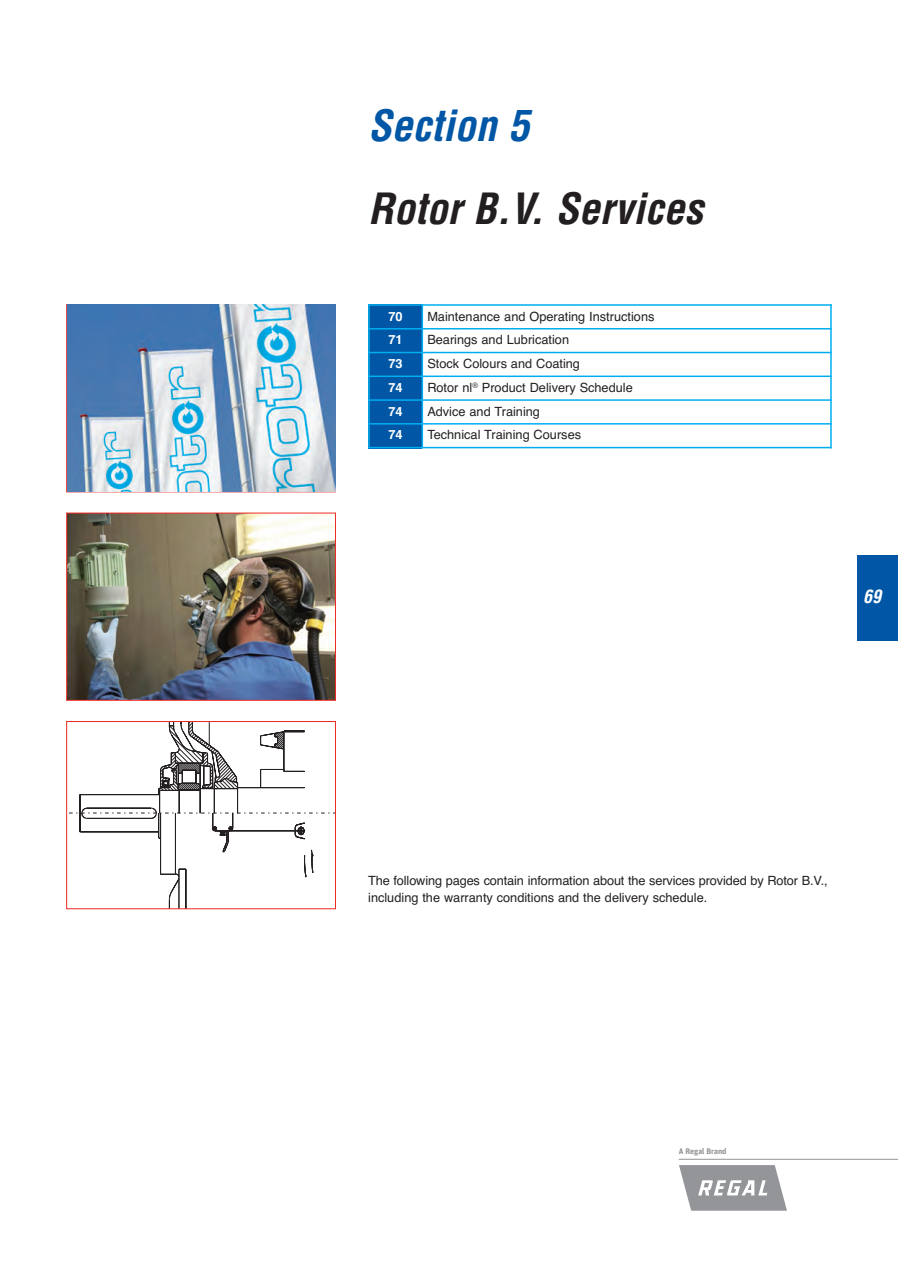
<style>
.page{position:relative;width:898px;height:1268px;background:#fff}
.page>*{position:absolute;margin:0;border:0;box-sizing:border-box;transform-origin:0 0}
.t1{font:italic 700 condensed 42px "Helvetica";color:#231f20}
.t2{font:italic 700 condensed 42px "Helvetica";color:#0157a5}
.t3{font:italic 700 condensed 18px "Helvetica";color:#fff}
.t4{font:12.75px/17px "Helvetica";color:#231f20}
.t5{font:700 12.75px "Helvetica";color:#fff}
.t6{font:700 8.1px "Unit OT";color:#939598}
</style>
<div class="page">
<div style="left:368px;top:304px;width:54px;height:25px;background:#0157a5"></div>
<div style="left:368px;top:329px;width:54px;height:23px;background:#0157a5"></div>
<div style="left:368px;top:352px;width:54px;height:24px;background:#0157a5"></div>
<div style="left:368px;top:376px;width:54px;height:24px;background:#0157a5"></div>
<div style="left:368px;top:400px;width:54px;height:24px;background:#0157a5"></div>
<div style="left:368px;top:424px;width:54px;height:24px;background:#0157a5"></div>
<hr style="left:368px;top:304px;width:2px;height:144px;background:#00aeef">
<hr style="left:422px;top:304px;width:1px;height:144px;background:#00aeef">
<hr style="left:830px;top:304px;width:2px;height:144px;background:#00aeef">
<hr style="left:368px;top:304px;width:464px;height:2px;background:#00aeef">
<hr style="left:368px;top:328px;width:464px;height:1px;background:#00aeef">
<hr style="left:368px;top:352px;width:464px;height:1px;background:#00aeef">
<hr style="left:368px;top:375px;width:464px;height:2px;background:#00aeef">
<hr style="left:368px;top:399px;width:464px;height:2px;background:#00aeef">
<hr style="left:368px;top:423px;width:464px;height:2px;background:#00aeef">
<hr style="left:368px;top:447px;width:464px;height:1px;background:#00aeef">
<div style="left:857px;top:555px;width:41px;height:85px;background:#0157a5"></div>
<svg style="left:69px;top:723px;width:265px;height:184px"></svg>
<div style="left:66px;top:721px;width:270px;height:188px;border:1px solid #ee2a23"></div>
<img style="left:67px;top:305px;width:268px;height:186px">
<img style="left:68px;top:515px;width:266px;height:184px">
<div style="left:66px;top:513px;width:270px;height:188px;border:1px solid #ee2a23"></div>
<svg style="left:679px;top:1165px;width:108px;height:46px"></svg>
<hr style="left:679px;top:1159px;width:219px;height:1px;background:#939598">
<h1 class="t2" style="left:368px;top:102px;width:162px">Section 5</h1>
<h1 class="t1" style="left:368px;top:185px;width:336px">Rotor B.V. Services</h1>
<p class="t5" style="left:389px;top:309px;width:16px">70</p>
<p class="t4" style="left:427px;top:308px;width:229px">Maintenance and Operating Instructions</p>
<p class="t5" style="left:389px;top:332px;width:16px">71</p>
<p class="t4" style="left:427px;top:331px;width:143px">Bearings and Lubrication</p>
<p class="t5" style="left:389px;top:356px;width:16px">73</p>
<p class="t4" style="left:427px;top:355px;width:154px">Stock Colours and Coating</p>
<p class="t5" style="left:389px;top:380px;width:16px">74</p>
<p class="t4" style="left:427px;top:379px;width:207px">Rotor nl<sup>®</sup> Product Delivery Schedule</p>
<p class="t5" style="left:389px;top:404px;width:16px">74</p>
<p class="t4" style="left:427px;top:403px;width:114px">Advice and Training</p>
<p class="t5" style="left:389px;top:427px;width:16px">74</p>
<p class="t4" style="left:427px;top:426px;width:155px">Technical Training Courses</p>
<h2 class="t3" style="left:863px;top:586px;width:19px">69</h2>
<p class="t4" style="left:368px;top:872px;width:461px">The following pages contain information about the services provided by Rotor B.V., including the warranty conditions and the delivery schedule.</p>
<p class="t6" style="left:679px;top:1148px;width:49px">A Regal Brand</p>
</div>
